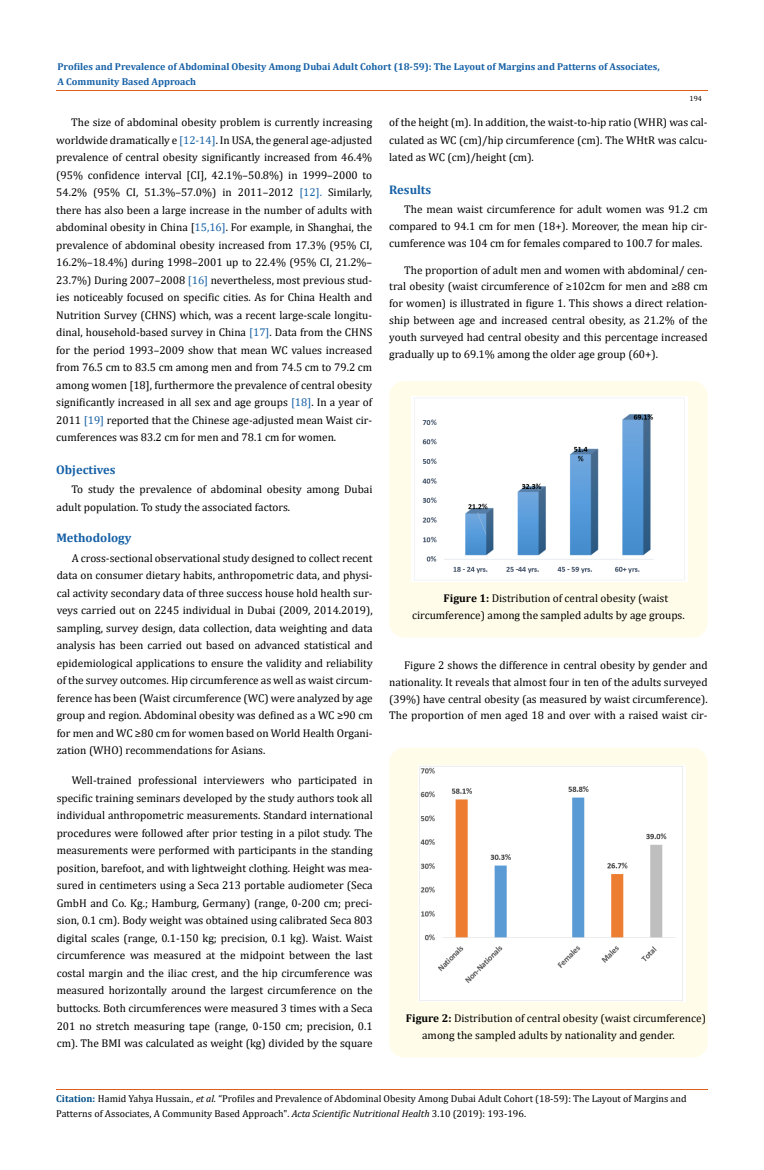
<style>
.page{position:relative;width:764px;height:1170px;background:#fff}
.page>*{position:absolute;margin:0;border:0;box-sizing:border-box;transform-origin:0 0}
.t1{font:700 12.5px "Cambria";color:#1560a6}
.t2{font:11.25px/17.5px "Cambria";color:#000;text-align:justify}
.t3{font:10px/15px "Cambria";color:#000}
.t4{font:700 10px/15px "Cambria";color:#1560a6}
.t5{font:7.5px "Cambria";color:#000}
.s1{color:#1560a6}
.s2{font-weight:700}
.s3{font-weight:700;color:#035089}
.s4{font-style:italic}
</style>
<div class="page">
<hr style="left:56px;top:91px;width:651px;height:1px;background:#e05d1a">
<div style="left:389px;top:381px;width:318px;height:256px;background:#fffde9;border-radius:15px"></div>
<img style="left:411px;top:396px;width:276px;height:185px">
<div style="left:389px;top:748px;width:318px;height:310px;background:#fffde9;border-radius:15px"></div>
<img style="left:418px;top:765px;width:268px;height:237px">
<hr style="left:56px;top:1089px;width:651px;height:1px;background:#e05d1a">
<p class="t4" style="left:58px;top:59px;width:604px">Profiles and Prevalence of Abdominal Obesity Among Dubai Adult Cohort (18-59): The Layout of Margins and Patterns of Associates,<br>A Community Based Approach</p>
<p class="t5" style="left:689px;top:94px;width:14px">194</p>
<p class="t2" style="left:56px;top:114px;width:317px;text-indent:15px">The size of abdominal obesity problem is currently increasing worldwide dramatically e <span class="s1">[12-14]</span>. In USA, the general age-adjusted prevalence of central obesity significantly increased from 46.4% (95% confidence interval [CI], 42.1%–50.8%) in 1999–2000 to 54.2% (95% CI, 51.3%–57.0%) in 2011–2012 <span class="s1">[12].</span> Similarly, there has also been a large increase in the number of adults with abdominal obesity in China [<span class="s1">15,16]</span>. For example, in Shanghai, the prevalence of abdominal obesity increased from 17.3% (95% CI, 16.2%–18.4%) during 1998–2001 up to 22.4% (95% CI, 21.2%– 23.7%) During 2007–2008 <span class="s1">[16]</span> nevertheless, most previous stud&shy;ies noticeably focused on specific cities. As for China Health and Nutrition Survey (CHNS) which, was a recent large-scale longitu&shy;dinal, household-based survey in China <span class="s1">[17]</span>. Data from the CHNS for the period 1993–2009 show that mean WC values increased from 76.5 cm to 83.5 cm among men and from 74.5 cm to 79.2 cm among women [18], furthermore the prevalence of central obesity significantly increased in all sex and age groups <span class="s1">[18]</span>. In a year of 2011 <span class="s1">[19]</span> reported that the Chinese age-adjusted mean Waist cir&shy;cumferences was 83.2 cm for men and 78.1 cm for women.</p>
<p class="t1" style="left:56px;top:461px;width:61px">Objectives</p>
<p class="t2" style="left:57px;top:480px;width:317px;text-indent:15px">To study the prevalence of abdominal obesity among Dubai adult population. To study the associated factors.</p>
<p class="t1" style="left:56px;top:529px;width:77px">Methodology</p>
<p class="t2" style="left:57px;top:549px;width:317px;text-indent:15px">A cross-sectional observational study designed to collect recent data on consumer dietary habits, anthropometric data, and physi&shy;cal activity secondary data of three success house hold health sur&shy;veys carried out on 2245 individual in Dubai (2009, 2014.2019), sampling, survey design, data collection, data weighting and data analysis has been carried out based on advanced statistical and epidemiological applications to ensure the validity and reliability of the survey outcomes. Hip circumference as well as waist circum&shy;ference has been (Waist circumference (WC) were analyzed by age group and region. Abdominal obesity was defined as a WC ≥90 cm for men and WC ≥80 cm for women based on World Health Organi&shy;zation (WHO) recommendations for Asians.</p>
<p class="t2" style="left:57px;top:772px;width:317px;text-indent:15px">Well-trained professional interviewers who participated in specific training seminars developed by the study authors took all individual anthropometric measurements. Standard international procedures were followed after prior testing in a pilot study. The measurements were performed with participants in the standing position, barefoot, and with lightweight clothing. Height was mea&shy;sured in centimeters using a Seca 213 portable audiometer (Seca GmbH and Co. Kg.; Hamburg, Germany) (range, 0-200 cm; preci&shy;sion, 0.1 cm). Body weight was obtained using calibrated Seca 803 digital scales (range, 0.1-150 kg; precision, 0.1 kg). Waist. Waist circumference was measured at the midpoint between the last costal margin and the iliac crest, and the hip circumference was measured horizontally around the largest circumference on the buttocks. Both circumferences were measured 3 times with a Seca 201 no stretch measuring tape (range, 0-150 cm; precision, 0.1 cm). The BMI was calculated as weight (kg) divided by the square</p>
<p class="t2" style="left:389px;top:114px;width:320px">of the height (m). In addition, the waist-to-hip ratio (WHR) was cal&shy;culated as WC (cm)/hip circumference (cm). The WHtR was calcu&shy;lated as WC (cm)/height (cm).</p>
<p class="t1" style="left:389px;top:181px;width:44px">Results</p>
<p class="t2" style="left:389px;top:201px;width:320px;line-height:16.9px;text-indent:15px">The mean waist circumference for adult women was 91.2 cm compared to 94.1 cm for men (18+). Moreover, the mean hip cir&shy;cumference was 104 cm for females compared to 100.7 for males.</p>
<p class="t2" style="left:389px;top:261px;width:320px;line-height:16.9px;text-indent:15px">The proportion of adult men and women with abdominal/ cen&shy;tral obesity (waist circumference of ≥102cm for men and ≥88 cm for women) is illustrated in figure 1. This shows a direct relation&shy;ship between age and increased central obesity, as 21.2% of the youth surveyed had central obesity and this percentage increased gradually up to 69.1% among the older age group (60+).</p>
<p class="t2" style="left:412px;top:590px;width:274px;line-height:16.9px;text-indent:32px"><span class="s2">Figure 1:</span> Distribution of central obesity (waist circumference) among the sampled adults by age groups.</p>
<p class="t2" style="left:389px;top:656px;width:320px;line-height:16.9px;text-indent:15px">Figure 2 shows the difference in central obesity by gender and nationality. It reveals that almost four in ten of the adults surveyed (39%) have central obesity (as measured by waist circumference).<br>The proportion of men aged 18 and over with a raised waist cir-</p>
<p class="t2" style="left:422px;top:1010px;width:285px;line-height:16.9px;text-indent:-16px"><span class="s2">Figure 2:</span> Distribution of central obesity (waist circumference) among the sampled adults by nationality and gender.</p>
<p class="t3" style="left:56px;top:1091px;width:632px"><span class="s3">Citation:</span> Hamid Yahya Hussain<span class="s4">., et al.</span> “Profiles and Prevalence of Abdominal Obesity Among Dubai Adult Cohort (18-59): The Layout of Margins and<br>Patterns of Associates, A Community Based Approach". <span class="s4">Acta Scientific Nutritional Health</span> 3.10 (2019): 193-196.</p>
</div>
